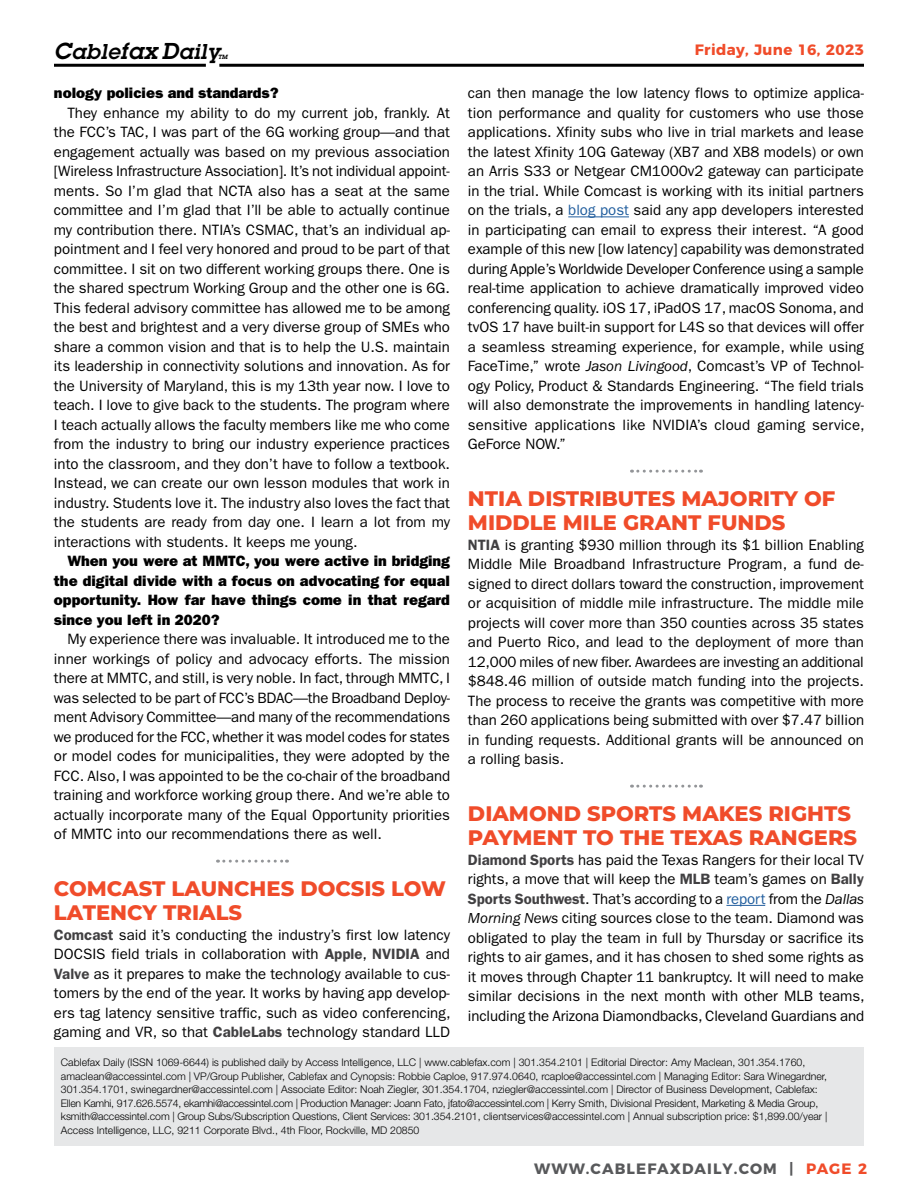
<style>
.page{position:relative;width:918px;height:1188px;background:#fff}
.page>*{position:absolute;margin:0;border:0;box-sizing:border-box;transform-origin:0 0}
.t1{font:800 21px/24px "Montserrat";color:#f04c2a}
.t2{font:italic 600 21px "Lubalin Graph Std";letter-spacing:.03em;color:#000}
.t3{font:15px/19.5px "ITC Franklin Gothic Std";color:#000;text-align:justify}
.t4{font:15px/19.5px "ITC Franklin Gothic Std Hvy";color:#000;text-align:justify}
.t5{font:700 15px "Montserrat";letter-spacing:.075em;color:#58595b}
.t6{font:700 15px "Montserrat";letter-spacing:.025em;color:#f04c2a}
.t7{font:300 10.5px/13.5px "Helvetica Neue LT Std";color:#000}
.t8{font:italic 600 6px "Lubalin Graph Std";color:#000}
.s1{font-size:22.5px}
.s2{font-weight:600;color:#414042}
.s3{color:#215e9e}
.s4{font-style:italic}
.s5{color:#f04c2a}
</style>
<div class="page">
<hr style="left:219px;top:64px;width:645px;height:3px;background:#000">
<hr style="left:54px;top:64px;width:152px;height:3px;background:#000">
<div style="left:54px;top:1047px;width:810px;height:98px;background:#e6e7e8"></div>
<svg style="left:224px;top:860px;width:63px;height:3px"></svg>
<hr style="left:568px;top:217px;width:61px;height:1px;background:#215e9e">
<svg style="left:638px;top:470px;width:63px;height:3px"></svg>
<svg style="left:638px;top:785px;width:63px;height:3px"></svg>
<hr style="left:726px;top:905px;width:39px;height:1px;background:#215e9e">
<h1 class="t2" style="left:54px;top:38px;width:167px"><span class="s1">C</span>able<span class="s1">fax D</span>aily</h1>
<p class="t8" style="left:218px;top:53px;width:11px">TM</p>
<p class="t6" style="left:695px;top:38px;width:171px">Friday, June 16, 2023</p>
<p class="t4" style="left:54px;top:84px;width:226px">nology policies and standards?</p>
<p class="t3" style="left:54px;top:103px;width:398px;text-indent:14px">They enhance my ability to do my current job, frankly. At the FCC’s TAC, I was part of the 6G working group—and that engagement actually was based on my previous association [Wireless Infrastructure Association]. It’s not individual appoint&shy;ments. So I’m glad that NCTA also has a seat at the same committee and I’m glad that I’ll be able to actually continue my contribution there. NTIA’s CSMAC, that’s an individual ap&shy;pointment and I feel very honored and proud to be part of that committee. I sit on two different working groups there. One is the shared spectrum Working Group and the other one is 6G.<br>This federal advisory committee has allowed me to be among the best and brightest and a very diverse group of SMEs who share a common vision and that is to help the U.S. maintain its leadership in connectivity solutions and innovation. As for the University of Maryland, this is my 13th year now. I love to teach. I love to give back to the students. The program where I teach actually allows the faculty members like me who come from the industry to bring our industry experience practices into the classroom, and they don’t have to follow a textbook.<br>Instead, we can create our own lesson modules that work in industry. Students love it. The industry also loves the fact that the students are ready from day one. I learn a lot from my interactions with students. It keeps me young.</p>
<p class="t4" style="left:54px;top:552px;width:398px;text-indent:14px">When you were at MMTC, you were active in bridging the digital divide with a focus on advocating for equal opportunity. How far have things come in that regard since you left in 2020?</p>
<p class="t3" style="left:54px;top:630px;width:398px;text-indent:14px">My experience there was invaluable. It introduced me to the inner workings of policy and advocacy efforts. The mission there at MMTC, and still, is very noble. In fact, through MMTC, I was selected to be part of FCC’s BDAC—the Broadband Deploy&shy;ment Advisory Committee—and many of the recommendations we produced for the FCC, whether it was model codes for states or model codes for municipalities, they were adopted by the FCC. Also, I was appointed to be the co-chair of the broadband training and workforce working group there. And we’re able to actually incorporate many of the Equal Opportunity priorities of MMTC into our recommendations there as well.</p>
<h1 class="t1" style="left:54px;top:876px;width:393px">COMCAST LAUNCHES DOCSIS LOW<br>LATENCY TRIALS</h1>
<p class="t3" style="left:54px;top:925px;width:398px"><span class="s2">Comcast</span> said it’s conducting the industry’s first low latency DOCSIS field trials in collaboration with <span class="s2">Apple</span>, <span class="s2">NVIDIA</span> and <span class="s2">Valve</span> as it prepares to make the technology available to cus&shy;tomers by the end of the year. It works by having app develop&shy;ers tag latency sensitive traffic, such as video conferencing, gaming and VR, so that <span class="s2">CableLabs</span> technology standard LLD</p>
<p class="t3" style="left:468px;top:84px;width:398px">can then manage the low latency flows to optimize applica&shy;tion performance and quality for customers who use those applications. Xfinity subs who live in trial markets and lease the latest Xfinity 10G Gateway (XB7 and XB8 models) or own an Arris S33 or Netgear CM1000v2 gateway can participate in the trial. While Comcast is working with its initial partners on the trials, a <span class="s3">blog post</span> said any app developers interested in participating can email to express their interest. “A good example of this new [low latency] capability was demonstrated during Apple’s Worldwide Developer Conference using a sample real-time application to achieve dramatically improved video conferencing quality. iOS 17, iPadOS 17, macOS Sonoma, and tvOS 17 have built-in support for L4S so that devices will offer a seamless streaming experience, for example, while using FaceTime,” wrote <span class="s4">Jason Livingood</span>, Comcast’s VP of Technol&shy;ogy Policy, Product &amp; Standards Engineering. “The field trials will also demonstrate the improvements in handling latency&shy;sensitive applications like NVIDIA’s cloud gaming service, GeForce NOW.”</p>
<h1 class="t1" style="left:468px;top:486px;width:369px">NTIA DISTRIBUTES MAJORITY OF<br>MIDDLE MILE GRANT FUNDS</h1>
<p class="t3" style="left:468px;top:535px;width:398px"><span class="s2">NTIA</span> is granting $930 million through its $1 billion Enabling Middle Mile Broadband Infrastructure Program, a fund de&shy;signed to direct dollars toward the construction, improvement or acquisition of middle mile infrastructure. The middle mile projects will cover more than 350 counties across 35 states and Puerto Rico, and lead to the deployment of more than 12,000 miles of new fiber. Awardees are investing an additional $848.46 million of outside match funding into the projects.<br>The process to receive the grants was competitive with more than 260 applications being submitted with over $7.47 billion in funding requests. Additional grants will be announced on a rolling basis.</p>
<h1 class="t1" style="left:468px;top:801px;width:391px">DIAMOND SPORTS MAKES RIGHTS<br>PAYMENT TO THE TEXAS RANGERS</h1>
<p class="t3" style="left:468px;top:850px;width:398px"><span class="s2">Diamond Sports</span> has paid the Texas Rangers for their local TV rights, a move that will keep the <span class="s2">MLB</span> team’s games on <span class="s2">Bally Sports Southwest</span>. That’s according to a <span class="s3">report</span> from the <span class="s4">Dallas Morning News</span> citing sources close to the team. Diamond was obligated to play the team in full by Thursday or sacrifice its rights to air games, and it has chosen to shed some rights as it moves through Chapter 11 bankruptcy. It will need to make similar decisions in the next month with other MLB teams, including the Arizona Diamondbacks, Cleveland Guardians and</p>
<p class="t7" style="left:61px;top:1055px;width:768px">Cablefax Daily (ISSN 1069-6644) is published daily by Access Intelligence, LLC | www.cablefax.com | 301.354.2101 | Editorial Director: Amy Maclean, 301.354.1760, amaclean@accessintel.com | VP/Group Publisher, Cablefax and Cynopsis: Robbie Caploe, 917.974.0640, rcaploe@accessintel.com | Managing Editor: Sara Winegardner, 301.354.1701, swinegardner@accessintel.com | Associate Editor: Noah Ziegler, 301.354.1704, nziegler@accessintel.com | Director of Business Development, Cablefax:<br>Ellen Kamhi, 917.626.5574, ekamhi@accessintel.com | Production Manager: Joann Fato, jfato@accessintel.com | Kerry Smith, Divisional President, Marketing &amp; Media Group, ksmith@accessintel.com | Group Subs/Subscription Questions, Client Services: 301.354.2101, clientservices@accessintel.com | Annual subscription price: $1,899.00/year | Access Intelligence, LLC, 9211 Corporate Blvd., 4th Floor, Rockville, MD 20850</p>
<p class="t5" style="left:534px;top:1156px;width:335px">WWW.CABLEFAXDAILY.COM | <span class="s5">PAGE 2</span></p>
</div>
